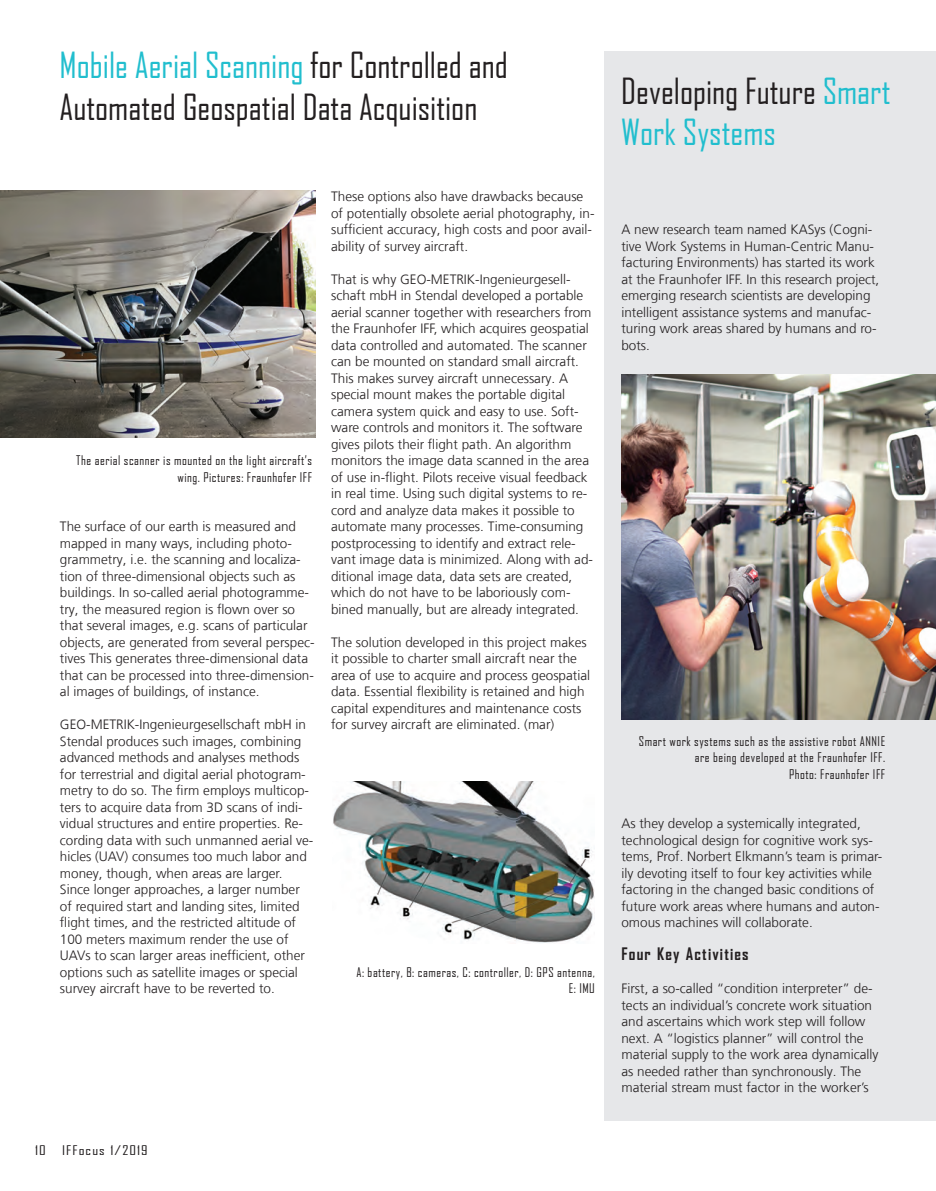
<style>
.page{position:relative;width:936px;height:1191px;background:#fff}
.page>*{position:absolute;margin:0;border:0;box-sizing:border-box;transform-origin:0 0}
.t1{font:34.5px/41.4px "Agency FB";color:#231f20}
.t2{font:700 16.5px "Agency FB";letter-spacing:.07em;color:#231f20}
.t3{font:300 13.5px/16.5px "Frutiger LT Com";color:#231f20}
.t4{font:12.75px/16.5px "Agency FB";letter-spacing:.04em;color:#231f20;text-align:right}
.t5{font:12.75px "Agency FB";letter-spacing:.07em;color:#231f20;scale:1.2 1}
.t6{font:12.75px "Agency FB";letter-spacing:.04em;color:#231f20;scale:1.2 1}
.s1{color:#21bece}
</style>
<div class="page">
<div style="left:604px;top:52px;width:331px;height:1069px;background:#e6e7e9"></div>
<img style="left:0;top:190px;width:315px;height:248px">
<img style="left:333px;top:781px;width:262px;height:162px">
<img style="left:621px;top:375px;width:314px;height:344px">
<h1 class="t1" style="left:60px;top:44px;width:449px"><span class="s1">Mobile Aerial Scanning</span> for Controlled and<br>Automated Geospatial Data Acquisition</h1>
<p class="t4" style="left:76px;top:452px;width:237px">The aerial scanner is mounted on the light aircraft’s wing. Pictures: Fraunhofer IFF</p>
<p class="t3" style="left:60px;top:518px;width:256px">The surface of our earth is measured and mapped in many ways, including photo&shy;grammetry, i.e. the scanning and localiza&shy;tion of three-dimensional objects such as buildings. In so-called aerial photogramme&shy;try, the measured region is flown over so that several images, e.g. scans of particular objects, are generated from several perspec&shy;tives This generates three-dimensional data that can be processed into three-dimension&shy;al images of buildings, of instance.</p>
<p class="t3" style="left:60px;top:716px;width:255px">GEO-METRIK-Ingenieurgesellschaft mbH in Stendal produces such images, combining advanced methods and analyses methods for terrestrial and digital aerial photogram&shy;metry to do so. The firm employs multicop&shy;ters to acquire data from 3D scans of indi&shy;vidual structures and entire properties. Re&shy;cording data with such unmanned aerial ve&shy;hicles (UAV) consumes too much labor and money, though, when areas are larger.<br>Since longer approaches, a larger number of required start and landing sites, limited flight times, and the restricted altitude of 100 meters maximum render the use of UAVs to scan larger areas inefficient, other options such as satellite images or special survey aircraft have to be reverted to.</p>
<p class="t3" style="left:331px;top:188px;width:265px">These options also have drawbacks because of potentially obsolete aerial photography, in&shy;sufficient accuracy, high costs and poor avail&shy;ability of survey aircraft.</p>
<p class="t3" style="left:331px;top:271px;width:263px">That is why GEO-METRIK-Ingenieurgesell&shy;schaft mbH in Stendal developed a portable aerial scanner together with researchers from the Fraunhofer IFF, which acquires geospatial data controlled and automated. The scanner can be mounted on standard small aircraft.<br>This makes survey aircraft unnecessary. A special mount makes the portable digital camera system quick and easy to use. Soft&shy;ware controls and monitors it. The software gives pilots their flight path. An algorithm monitors the image data scanned in the area of use in-flight. Pilots receive visual feedback in real time. Using such digital systems to re&shy;cord and analyze data makes it possible to automate many processes. Time-consuming postprocessing to identify and extract rele&shy;vant image data is minimized. Along with ad&shy;ditional image data, data sets are created, which do not have to be laboriously com&shy;bined manually, but are already integrated.</p>
<p class="t3" style="left:331px;top:634px;width:260px">The solution developed in this project makes it possible to charter small aircraft near the area of use to acquire and process geospatial data. Essential flexibility is retained and high capital expenditures and maintenance costs for survey aircraft are eliminated. (mar)</p>
<p class="t4" style="left:356px;top:963px;width:240px">A: battery, B: cameras, C: controller, D: GPS antenna,<br>E: IMU</p>
<p class="t6" style="left:35px;top:1142px;width:11px">10</p>
<p class="t5" style="left:62px;top:1142px;width:73px">IFFocus 1/2019</p>
<h1 class="t1" style="left:621px;top:70px;width:271px">Developing Future <span class="s1">Smart<br>Work Systems</span></h1>
<p class="t3" style="left:621px;top:221px;width:259px">A new research team named KASys (Cogni&shy;tive Work Systems in Human-Centric Manu&shy;facturing Environments) has started its work at the Fraunhofer IFF. In this research project, emerging research scientists are developing intelligent assistance systems and manufac&shy;turing work areas shared by humans and ro&shy;bots.</p>
<p class="t4" style="left:639px;top:732px;width:248px">Smart work systems such as the assistive robot ANNIE are being developed at the Fraunhofer IFF.<br>Photo: Fraunhofer IFF</p>
<p class="t3" style="left:621px;top:815px;width:262px">As they develop a systemically integrated, technological design for cognitive work sys&shy;tems, Prof. Norbert Elkmann’s team is primar&shy;ily devoting itself to four key activities while factoring in the changed basic conditions of future work areas where humans and auton&shy;omous machines will collaborate.</p>
<p class="t2" style="left:621px;top:944px;width:129px">Four Key Activities</p>
<p class="t3" style="left:621px;top:980px;width:258px">First, a so-called “condition interpreter” de&shy;tects an individual’s concrete work situation and ascertains which work step will follow next. A “logistics planner” will control the material supply to the work area dynamically as needed rather than synchronously. The material stream must factor in the worker’s</p>
</div>
